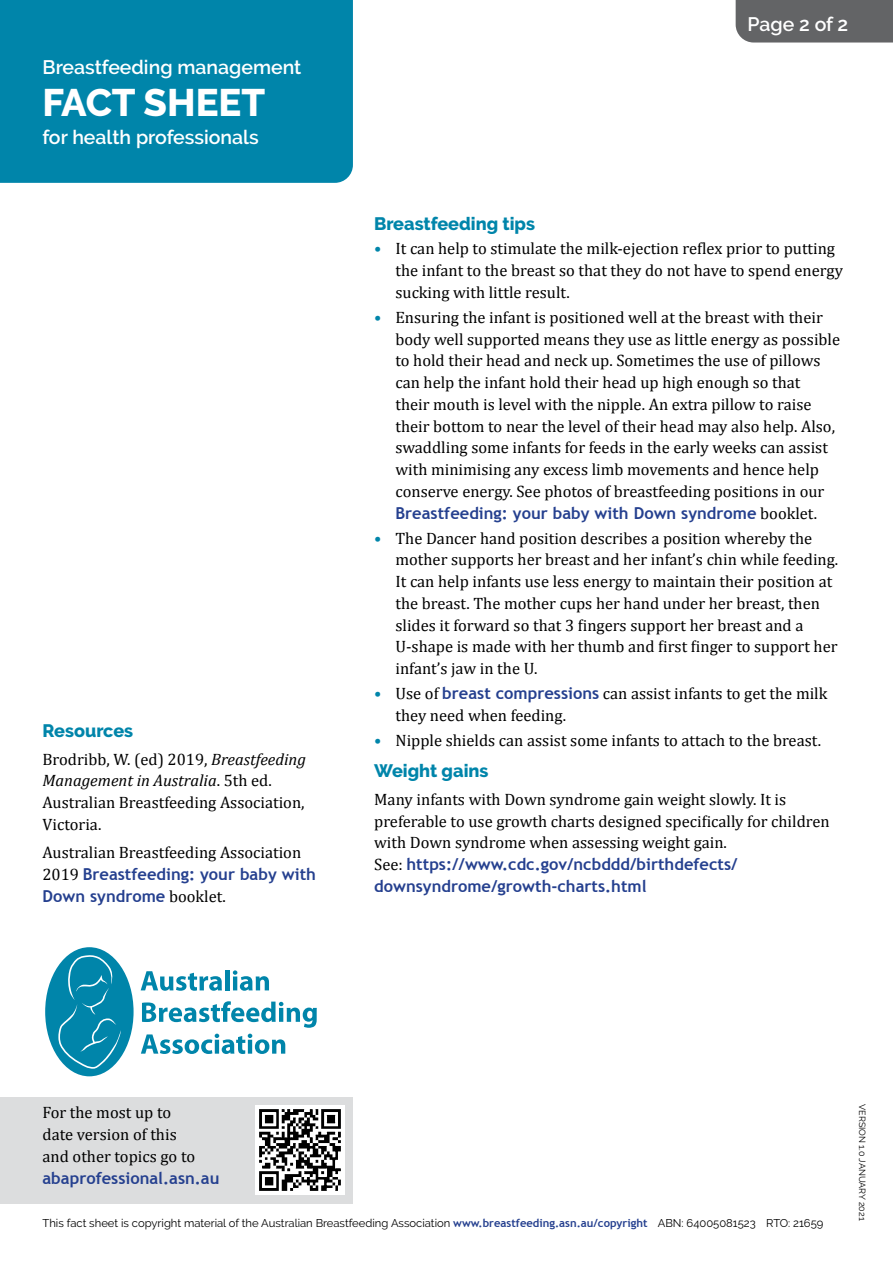
<style>
.page{position:relative;width:893px;height:1263px;background:#fff}
.page>*{position:absolute;margin:0;border:0;box-sizing:border-box;transform-origin:0 0}
.t1{font:800 38.25px "Raleway";color:#fff}
.t2{font:600 19.5px "Raleway";color:#fff}
.t3{font:800 18px "Raleway";color:#0085aa}
.t4{font:16.5px/21.8px "Cambria";color:#000}
.t5{font:700 16.5px/21.8px "Trebuchet MS";color:#25408f}
.t6{font:11.25px "Raleway";color:#000}
.t7{font:9px "Raleway";color:#000}
.s1{font-style:italic}
.s2{font-family:"Cambria";font-weight:400;color:#000}
.s3{color:#0085aa}
.s4{font-family:"Trebuchet MS";font-weight:700;color:#25408f}
</style>
<div class="page">
<div style="left:0;top:1097px;width:353px;height:106px;background:#dcddde"></div>
<div style="left:45px;top:947px;width:89px;height:129px;background:#0085aa;border-radius:50%"></div>
<svg style="left:58px;top:955px;width:63px;height:114px"></svg>
<svg style="left:141px;top:971px;width:81px;height:20px"></svg>
<hr style="left:225px;top:970px;width:4px;height:20px;background:#0085aa">
<svg style="left:233px;top:970px;width:36px;height:21px"></svg>
<svg style="left:141px;top:1034px;width:144px;height:20px"></svg>
<svg style="left:142px;top:1001px;width:175px;height:27px"></svg>
<div style="left:255px;top:1106px;width:89px;height:89px;background:#fff"></div>
<img style="left:259px;top:1109px;width:82px;height:82px">
<div style="left:0;top:0;width:353px;height:183px;background:#0085aa"></div>
<div style="left:736px;top:0;width:157px;height:43px;background:#636466"></div>
<p class="t2" style="left:43px;top:56px;width:260px">Breastfeeding management</p>
<h1 class="t1" style="left:43px;top:81px;width:224px">FACT SHEET</h1>
<p class="t2" style="left:43px;top:126px;width:218px">for health professionals</p>
<p class="t3" style="left:43px;top:720px;width:92px">Resources</p>
<p class="t4" style="left:43px;top:748px;width:265px">Brodribb, W. (ed) 2019, <span class="s1">Breastfeeding<br>Management in Australia</span>. 5th ed.<br>Australian Breastfeeding Association,<br>Victoria.</p>
<p class="t4" style="left:43px;top:841px;width:260px">Australian Breastfeeding Association</p>
<p class="t5" style="left:43px;top:863px;width:275px"><span class="s2">2019</span> Breastfeeding: your baby with<br>Down syndrome <span class="s2">booklet.</span></p>
<p class="t2" style="left:747px;top:13px;width:102px">Page 2 of 2</p>
<p class="t3" style="left:374px;top:213px;width:162px">Breastfeeding tips</p>
<p class="t4" style="left:395px;top:238px;width:449px;text-indent:-21px"><span class="s3">•</span> It can help to stimulate the milk-ejection reflex prior to putting the infant to the breast so that they do not have to spend energy sucking with little result.</p>
<p class="t4" style="left:395px;top:306px;width:446px;text-indent:-21px"><span class="s3">•</span> Ensuring the infant is positioned well at the breast with their body well supported means they use as little energy as possible to hold their head and neck up. Sometimes the use of pillows can help the infant hold their head up high enough so that<br>their mouth is level with the nipple. An extra pillow to raise their bottom to near the level of their head may also help. Also, swaddling some infants for feeds in the early weeks can assist with minimising any excess limb movements and hence help conserve energy. See photos of breastfeeding positions in our</p>
<p class="t5" style="left:395px;top:502px;width:423px">Breastfeeding: your baby with Down syndrome <span class="s2">booklet.</span></p>
<p class="t4" style="left:395px;top:527px;width:444px;text-indent:-21px"><span class="s3">•</span> The Dancer hand position describes a position whereby the mother supports her breast and her infant’s chin while feeding.<br>It can help infants use less energy to maintain their position at the breast. The mother cups her hand under her breast, then slides it forward so that 3 fingers support her breast and a U-shape is made with her thumb and first finger to support her infant’s jaw in the U.</p>
<p class="t4" style="left:395px;top:682px;width:433px;text-indent:-21px"><span class="s3">•</span> Use of <span class="s4">breast compressions</span> can assist infants to get the milk they need when feeding.</p>
<p class="t4" style="left:374px;top:729px;width:448px"><span class="s3">•</span> Nipple shields can assist some infants to attach to the breast.</p>
<p class="t3" style="left:374px;top:760px;width:116px">Weight gains</p>
<p class="t4" style="left:374px;top:788px;width:457px">Many infants with Down syndrome gain weight slowly. It is preferable to use growth charts designed specifically for children with Down syndrome when assessing weight gain.</p>
<p class="t5" style="left:374px;top:853px;width:365px"><span class="s2">See:</span> https://www.cdc.gov/ncbddd/birthdefects/ downsyndrome/growth-charts.html</p>
<p class="t4" style="left:43px;top:1102px;width:154px">For the most up to date version of this and other topics go to</p>
<p class="t5" style="left:43px;top:1167px;width:178px">abaprofessional.asn.au</p>
<p class="t6" style="left:43px;top:1216px;width:782px">This fact sheet is copyright material of the Australian Breastfeeding Association <span class="s4">www.breastfeeding.asn.au/copyright</span> ABN: 64005081523 RTO: 21659</p>
<p class="t7" style="left:867px;top:1104px;width:118px;rotate:90deg">VERSION 1.0 Jan uary 2021</p>
</div>
